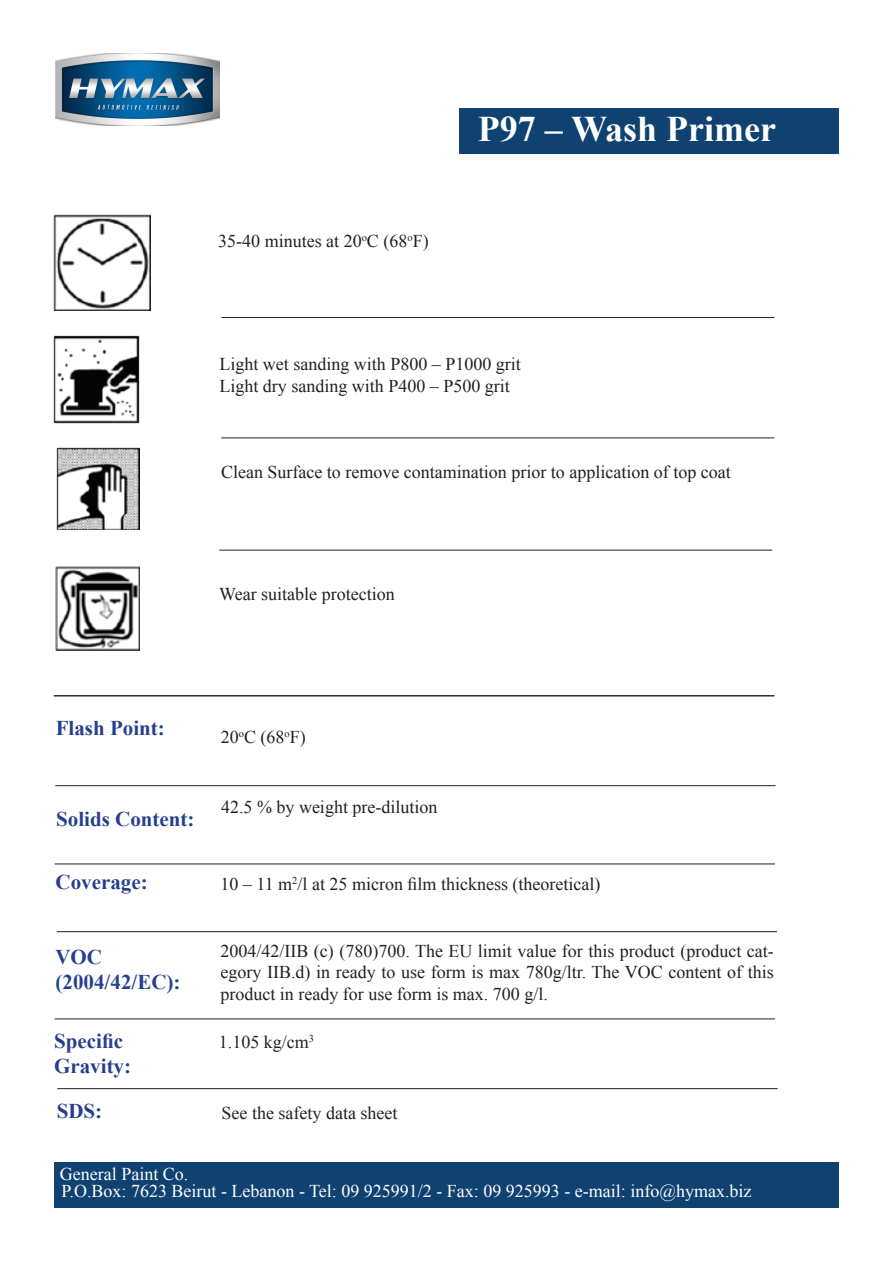
<style>
.page{position:relative;width:893px;height:1263px;background:#fff}
.page>*{position:absolute;margin:0;border:0;box-sizing:border-box;transform-origin:0 0}
.t1{font:700 36px "Times New Roman";color:#fff}
.t2{font:700 21px "Times New Roman";color:#253f8e}
.t3{font:18px/21.6px "Times New Roman";color:#231f20;text-align:justify}
.t4{font:18px "Times New Roman";color:#fff}
</style>
<div class="page">
<div style="left:54px;top:1163px;width:785px;height:45px;background:#104271"></div>
<div style="left:459px;top:108px;width:380px;height:46px;background:#104271"></div>
<hr style="left:55px;top:785px;width:720px;height:1px;background:#231f20">
<hr style="left:54px;top:695px;width:721px;height:1px;background:#231f20">
<hr style="left:219px;top:550px;width:553px;height:1px;background:#231f20">
<hr style="left:221px;top:438px;width:553px;height:1px;background:#231f20">
<hr style="left:221px;top:317px;width:553px;height:1px;background:#231f20">
<hr style="left:55px;top:864px;width:720px;height:1px;background:#231f20">
<hr style="left:55px;top:1018px;width:720px;height:1px;background:#231f20">
<hr style="left:57px;top:1088px;width:721px;height:1px;background:#231f20">
<hr style="left:57px;top:931px;width:720px;height:1px;background:#231f20">
<img style="left:56px;top:53px;width:163px;height:73px">
<img style="left:56px;top:566px;width:84px;height:84px">
<img style="left:54px;top:214px;width:97px;height:97px">
<img style="left:54px;top:336px;width:86px;height:87px">
<img style="left:56px;top:447px;width:83px;height:83px">
<p class="t3" style="left:218px;top:230px;width:212px">35-40 minutes at 20<sup>o</sup>C (68<sup>o</sup>F)</p>
<p class="t1" style="left:478px;top:104px;width:300px">P97 – Wash Primer</p>
<p class="t3" style="left:219px;top:353px;width:303px">Light wet sanding with P800 – P1000 grit</p>
<p class="t3" style="left:219px;top:374px;width:292px">Light dry sanding with P400 – P500 grit</p>
<p class="t3" style="left:221px;top:461px;width:511px">Clean Surface to remove contamination prior to application of top coat</p>
<p class="t3" style="left:219px;top:582px;width:177px">Wear suitable protection</p>
<p class="t2" style="left:56px;top:714px;width:111px">Flash Point:</p>
<p class="t2" style="left:56px;top:804px;width:140px">Solids Content:</p>
<p class="t2" style="left:56px;top:867px;width:94px">Coverage:</p>
<p class="t2" style="left:56px;top:942px;width:48px">VOC</p>
<p class="t2" style="left:56px;top:967px;width:126px">(2004/42/EC):</p>
<p class="t2" style="left:54px;top:1027px;width:70px">Specific</p>
<p class="t2" style="left:54px;top:1052px;width:78px">Gravity:</p>
<p class="t2" style="left:57px;top:1096px;width:47px">SDS:</p>
<p class="t3" style="left:221px;top:726px;width:86px">20<sup>o</sup>C (68<sup>o</sup>F)</p>
<p class="t3" style="left:221px;top:796px;width:218px">42.5 % by weight pre-dilution</p>
<p class="t3" style="left:220px;top:873px;width:382px">10 – 11 m<sup>2</sup>/l at 25 micron film thickness (theoretical)</p>
<p class="t3" style="left:220px;top:939px;width:555px">2004/42/IIB (c) (780)700. The EU limit value for this product (product cat&shy;egory IIB.d) in ready to use form is max 780g/ltr. The VOC content of this product in ready for use form is max. 700 g/l.</p>
<p class="t3" style="left:219px;top:1031px;width:97px">1.105 kg/cm<sup>3</sup></p>
<p class="t3" style="left:222px;top:1102px;width:177px">See the safety data sheet</p>
<p class="t4" style="left:60px;top:1161px;width:130px">General Paint Co.</p>
<p class="t4" style="left:62px;top:1179px;width:691px">P.O.Box: 7623 Beirut - Lebanon - Tel: 09 925991/2 - Fax: 09 925993 - e-mail: info@hymax.biz</p>
</div>
